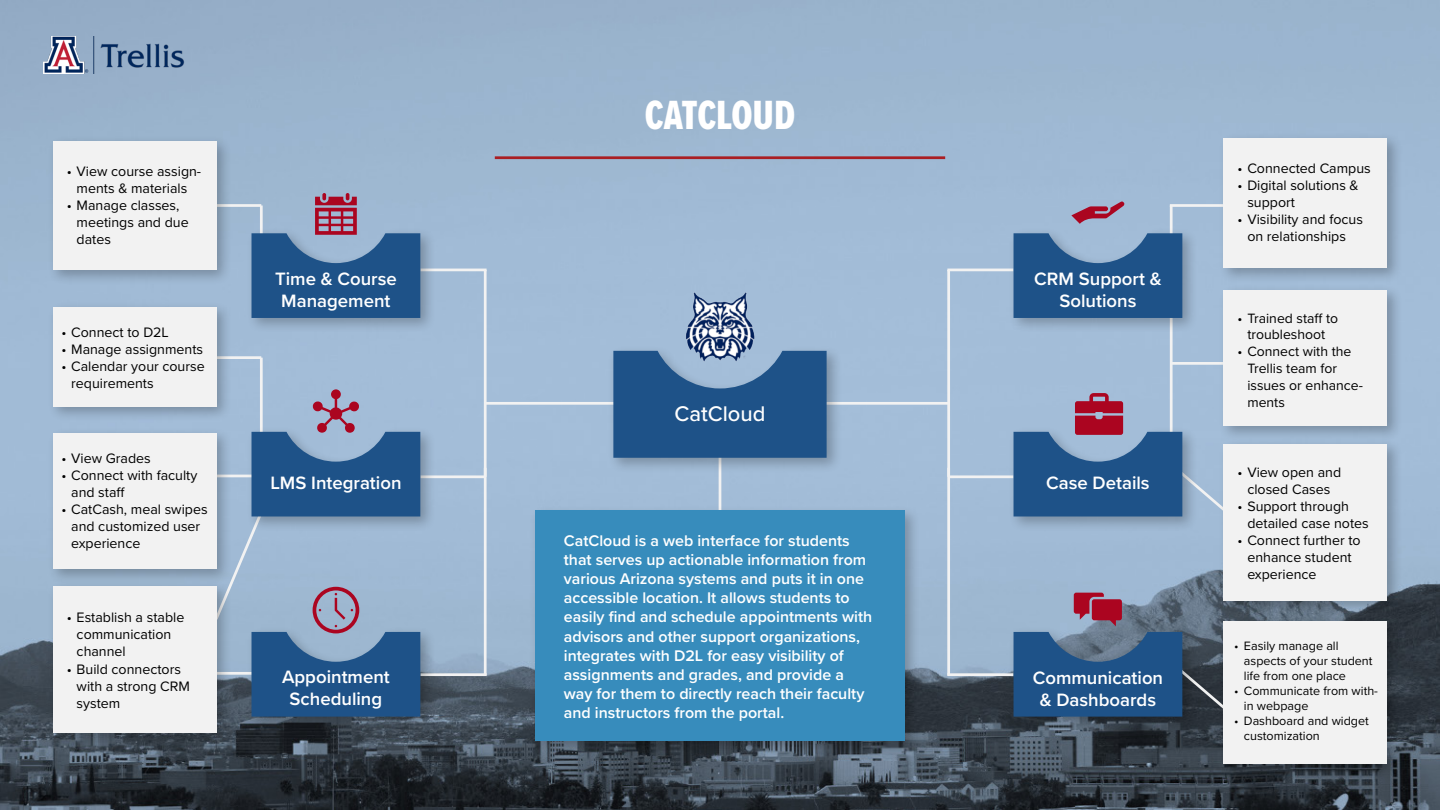
<style>
.page{position:relative;width:1440px;height:810px;background:#fff}
.page>*{position:absolute;margin:0;border:0;box-sizing:border-box;transform-origin:0 0}
.t1{font:42.4px "Proxima Nova Ex Cn Extrabld";color:#fff}
.t2{font:500 22px "Proxima Nova";color:#fff}
.t3{font:600 18.6px/22.2px "Proxima Nova";color:#fff;text-align:center}
.t4{font:600 16px/19.2px "Proxima Nova";color:#fff}
.t5{font:14.2px/17px "Proxima Nova";color:#000}
.t6{font:14px/16.8px "Proxima Nova";color:#000;text-align:center}
.t7{font:12.6px/15px "Proxima Nova";color:#000}
</style>
<div class="page">
<img style="left:0;top:0;width:1440px;height:810px">
<img style="left:43px;top:36px;width:142px;height:38px">
<hr style="left:485px;top:402px;width:147px;height:3px;background:#f2f2f2">
<hr style="left:420px;top:269px;width:67px;height:2px;background:#f2f2f2">
<hr style="left:420px;top:673px;width:67px;height:3px;background:#f2f2f2">
<hr style="left:484px;top:270px;width:3px;height:207px;background:#f2f2f2">
<hr style="left:484px;top:468px;width:3px;height:207px;background:#f2f2f2">
<hr style="left:420px;top:475px;width:65px;height:3px;background:#f2f2f2">
<hr style="left:947px;top:673px;width:67px;height:3px;background:#f2f2f2">
<hr style="left:949px;top:475px;width:65px;height:3px;background:#f2f2f2">
<hr style="left:947px;top:269px;width:67px;height:2px;background:#f2f2f2">
<hr style="left:814px;top:402px;width:135px;height:3px;background:#f2f2f2">
<hr style="left:947px;top:270px;width:3px;height:207px;background:#f2f2f2">
<hr style="left:947px;top:468px;width:3px;height:207px;background:#f2f2f2">
<hr style="left:719px;top:452px;width:2px;height:207px;background:#f2f2f2">
<div style="left:607px;top:345px;width:236px;height:129px;background:#000;opacity:.25"></div>
<svg style="left:613px;top:351px;width:214px;height:107px;background:#2d5e90"></svg>
<img style="left:683px;top:290px;width:74px;height:73px">
<div style="left:529px;top:505px;width:392px;height:252px;background:#000;opacity:.25"></div>
<div style="left:535px;top:511px;width:370px;height:230px;background:#378cbc"></div>
<hr style="left:209px;top:204px;width:52px;height:3px;background:#f2f2f2">
<hr style="left:209px;top:356px;width:52px;height:3px;background:#f2f2f2">
<hr style="left:260px;top:358px;width:3px;height:83px;background:#f2f2f2">
<hr style="left:1170px;top:204px;width:54px;height:3px;background:#f2f2f2">
<hr style="left:1170px;top:206px;width:3px;height:227px;background:#f2f2f2">
<hr style="left:1171px;top:362px;width:53px;height:3px;background:#f2f2f2">
<div style="left:1008px;top:227px;width:190px;height:107px;background:#000;opacity:.25"></div>
<svg style="left:1014px;top:233px;width:168px;height:85px;background:#316193"></svg>
<div style="left:246px;top:227px;width:190px;height:107px;background:#000;opacity:.25"></div>
<div style="left:1008px;top:426px;width:190px;height:106px;background:#000;opacity:.25"></div>
<div style="left:246px;top:426px;width:190px;height:106px;background:#000;opacity:.25"></div>
<div style="left:1008px;top:626px;width:190px;height:107px;background:#000;opacity:.25"></div>
<svg style="left:1014px;top:632px;width:204px;height:87px;background:#2c547d"></svg>
<div style="left:246px;top:626px;width:190px;height:107px;background:#000;opacity:.25"></div>
<div style="left:1218px;top:132px;width:185px;height:152px;background:#000;opacity:.25"></div>
<div style="left:1224px;top:138px;width:163px;height:130px;background:#f2f2f2"></div>
<div style="left:47px;top:135px;width:185px;height:150px;background:#000;opacity:.25"></div>
<div style="left:53px;top:141px;width:163px;height:128px;background:#f2f2f2"></div>
<div style="left:47px;top:580px;width:185px;height:169px;background:#000;opacity:.25"></div>
<div style="left:53px;top:586px;width:163px;height:147px;background:#f2f2f2"></div>
<div style="left:47px;top:301px;width:185px;height:122px;background:#000;opacity:.25"></div>
<div style="left:53px;top:307px;width:163px;height:100px;background:#f2f2f2"></div>
<div style="left:47px;top:427px;width:185px;height:158px;background:#000;opacity:.25"></div>
<div style="left:53px;top:433px;width:163px;height:136px;background:#f2f2f2"></div>
<div style="left:1218px;top:284px;width:185px;height:158px;background:#000;opacity:.25"></div>
<div style="left:1224px;top:290px;width:163px;height:136px;background:#f2f2f2"></div>
<div style="left:1218px;top:438px;width:185px;height:179px;background:#000;opacity:.25"></div>
<div style="left:1224px;top:444px;width:163px;height:157px;background:#f2f2f2"></div>
<div style="left:1218px;top:616px;width:185px;height:164px;background:#000;opacity:.25"></div>
<div style="left:1224px;top:622px;width:163px;height:142px;background:#f2f2f2"></div>
<svg style="left:1071px;top:202px;width:53px;height:22px"></svg>
<svg style="left:1014px;top:393px;width:214px;height:123px;background:#6781a7"></svg>
<svg style="left:1074px;top:593px;width:48px;height:33px;background:#a23d57"></svg>
<svg style="left:252px;top:193px;width:168px;height:125px;background:#55749e"></svg>
<svg style="left:213px;top:389px;width:207px;height:328px;background:#708fb2"></svg>
<hr style="left:495px;top:156px;width:450px;height:3px;background:#aa1e23">
<p class="t5" style="left:67px;top:162px;width:136px;text-align:center">• View course assign&shy;ments &amp; materials</p>
<p class="t5" style="left:77px;top:196px;width:114px;text-indent:-10px">• Manage classes, meetings and due dates</p>
<p class="t5" style="left:61px;top:323px;width:109px">• Connect to D2L</p>
<p class="t5" style="left:61px;top:340px;width:143px">• Manage assignments</p>
<p class="t5" style="left:71px;top:357px;width:135px;text-indent:-10px">• Calendar your course requirements</p>
<p class="t5" style="left:61px;top:449px;width:91px">• View Grades</p>
<p class="t5" style="left:71px;top:466px;width:128px;text-indent:-10px">• Connect with faculty and staff</p>
<p class="t5" style="left:71px;top:500px;width:138px;text-indent:-10px">• CatCash, meal swipes and customized user experience</p>
<p class="t5" style="left:77px;top:609px;width:109px;text-indent:-10px">• Establish a stable communication channel</p>
<p class="t5" style="left:77px;top:660px;width:115px;text-indent:-10px">• Build connectors with a strong CRM system</p>
<p class="t3" style="left:275px;top:267px;width:123px">Time &amp; Course<br>Management</p>
<p class="t1" style="left:645px;top:84px;width:152px">CATCLOUD</p>
<p class="t2" style="left:674px;top:397px;width:93px">CatCloud</p>
<p class="t3" style="left:1034px;top:267px;width:129px">CRM Support &amp;<br>Solutions</p>
<p class="t3" style="left:270px;top:471px;width:133px">LMS Integration</p>
<p class="t3" style="left:1046px;top:471px;width:105px">Case Details</p>
<p class="t3" style="left:282px;top:665px;width:109px">Appointment<br>Scheduling</p>
<p class="t4" style="left:564px;top:530px;width:310px">CatCloud is a web interface for students that serves up actionable information from various Arizona systems and puts it in one accessible location. It allows students to easily find and schedule appointments with advisors and other support organizations, integrates with D2L for easy visibility of assignments and grades, and provide a way for them to directly reach their faculty and instructors from the portal.</p>
<p class="t3" style="left:1033px;top:666px;width:132px">Communication</p>
<p class="t3" style="left:1040px;top:688px;width:118px">&amp; Dashboards</p>
<p class="t5" style="left:1238px;top:159px;width:135px">• Connected Campus</p>
<p class="t5" style="left:1247px;top:176px;width:113px;text-indent:-10px">• Digital solutions &amp; support</p>
<p class="t5" style="left:1238px;top:210px;width:127px;text-align:center">• Visibility and focus on relationships</p>
<p class="t6" style="left:1238px;top:309px;width:102px">• Trained staff to troubleshoot</p>
<p class="t6" style="left:1247px;top:342px;width:117px;text-align:left;text-indent:-10px">• Connect with the<br>Trellis team for issues or enhance&shy;ments</p>
<p class="t5" style="left:1238px;top:463px;width:105px;text-align:center">• View open and closed Cases</p>
<p class="t5" style="left:1247px;top:497px;width:123px;text-indent:-10px">• Support through detailed case notes</p>
<p class="t5" style="left:1247px;top:531px;width:115px;text-indent:-10px">• Connect further to enhance student experience</p>
<p class="t7" style="left:1244px;top:638px;width:130px;text-indent:-10px">• Easily manage all aspects of your student life from one place</p>
<p class="t7" style="left:1244px;top:683px;width:136px;text-indent:-10px">• Communicate from with&shy;in webpage</p>
<p class="t7" style="left:1244px;top:713px;width:127px;text-indent:-10px">• Dashboard and widget customization</p>
</div>
